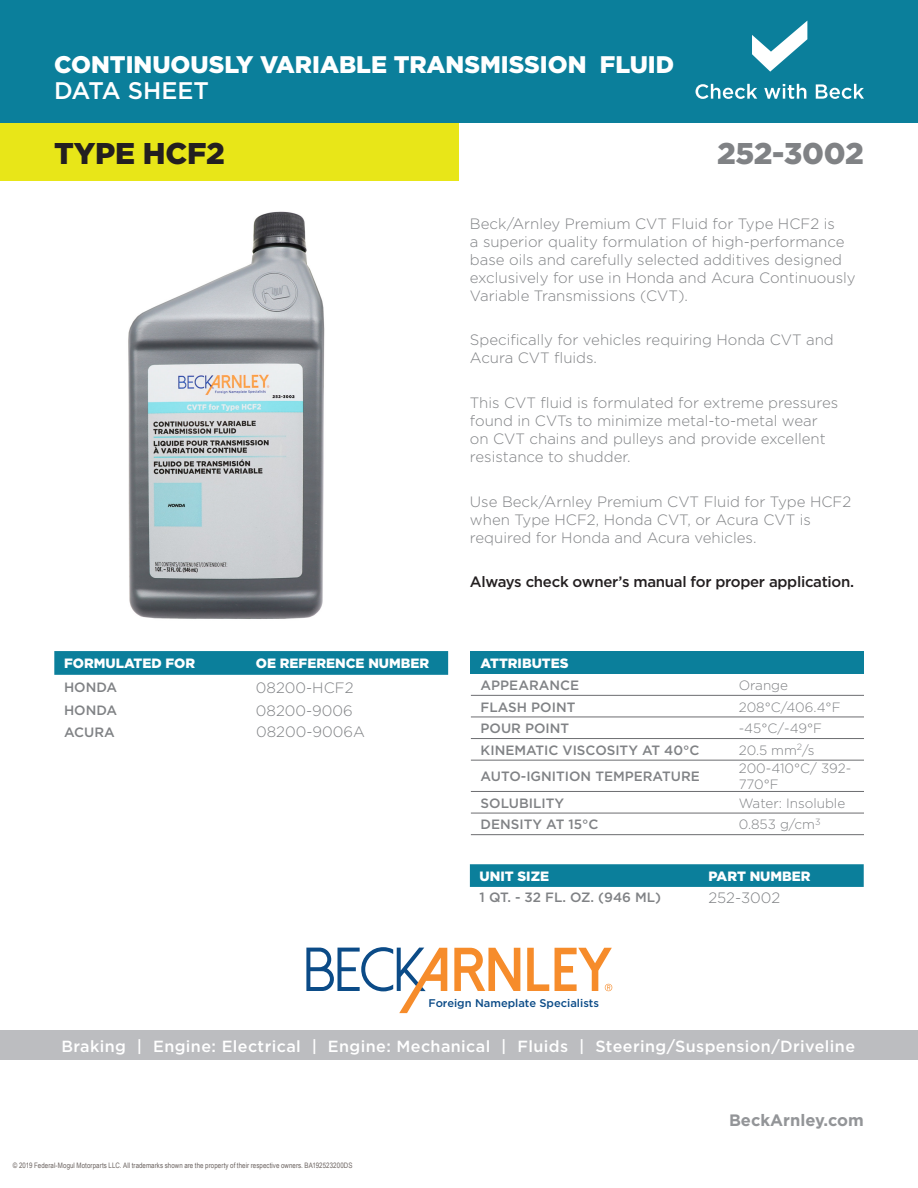
<style>
.page{position:relative;width:918px;height:1188px;background:#fff}
.page>*{position:absolute;margin:0;border:0;box-sizing:border-box;transform-origin:0 0}
.t1{font:900 30px "Gotham";letter-spacing:-.01em;color:#231f20}
.t2{font:900 30px "Gotham";letter-spacing:-.01em;color:#808285}
.t3{font:900 24px/26px "Gotham";color:#fff}
.t4{font:700 16.5px "Gotham";color:#939598}
.t5{font:500 16.2px "Gotham";letter-spacing:.025em;color:#fff}
.PROD_BULLETS{font:300 15px/18px "Gotham";color:#808285}
.PROD_BULLETS-2{font:500 15px "Gotham";letter-spacing:-.02em;color:#231f20}
.PROD_DESCRIPTION{font:300 15px "Gotham";color:#808285}
.PROD_DESCRIPTION-2{font:500 13.5px "Gotham";color:#808285}
.PROD_DESCRIPTION-3{font:300 13.5px/16.2px "Gotham";color:#808285}
.t6{font:900 13.5px "Gotham";color:#fff}
.t7{font:500 11.1px "Gotham";color:#0b4b87}
.t8{font:7.5px "Arial Narrow";letter-spacing:.01em;color:#6b6360}
.s1{font-weight:500}
</style>
<div class="page">
<img style="left:128px;top:211px;width:197px;height:408px">
<svg style="left:54px;top:651px;width:394px;height:24px;background:#0d809c"></svg>
<svg style="left:470px;top:864px;width:394px;height:23px;background:#0e809c"></svg>
<div style="left:0;top:123px;width:459px;height:57px;background:#e8e618"></div>
<div style="left:0;top:0;width:918px;height:123px;background:#0b7f9b"></div>
<div style="left:0;top:1030px;width:918px;height:30px;background:#bcbdc0"></div>
<svg style="left:306px;top:947px;width:141px;height:66px"></svg>
<svg style="left:454px;top:948px;width:66px;height:43px"></svg>
<svg style="left:527px;top:948px;width:22px;height:43px"></svg>
<svg style="left:555px;top:948px;width:57px;height:43px"></svg>
<div style="left:471px;top:651px;width:393px;height:23px;background:#0b7f9b"></div>
<hr style="left:471px;top:695px;width:258px;height:1px;background:#6c6d70">
<hr style="left:729px;top:695px;width:135px;height:1px;background:#6c6d70">
<hr style="left:471px;top:717px;width:258px;height:1px;background:#6c6d70">
<hr style="left:729px;top:717px;width:135px;height:1px;background:#6c6d70">
<hr style="left:471px;top:738px;width:258px;height:1px;background:#6c6d70">
<hr style="left:729px;top:738px;width:135px;height:1px;background:#6c6d70">
<hr style="left:471px;top:760px;width:258px;height:1px;background:#6c6d70">
<hr style="left:729px;top:760px;width:135px;height:1px;background:#6c6d70">
<hr style="left:471px;top:791px;width:258px;height:1px;background:#6c6d70">
<hr style="left:729px;top:791px;width:135px;height:1px;background:#6c6d70">
<hr style="left:471px;top:813px;width:258px;height:1px;background:#6c6d70">
<hr style="left:729px;top:813px;width:135px;height:1px;background:#6c6d70">
<hr style="left:471px;top:834px;width:258px;height:1px;background:#6c6d70">
<hr style="left:729px;top:834px;width:135px;height:1px;background:#6c6d70">
<svg style="left:696px;top:84px;width:61px;height:15px"></svg>
<svg style="left:764px;top:84px;width:42px;height:15px"></svg>
<svg style="left:816px;top:84px;width:48px;height:15px"></svg>
<svg style="left:752px;top:21px;width:55px;height:51px"></svg>
<p class="t3" style="left:54px;top:51px;width:622px">CONTINUOUSLY VARIABLE TRANSMISSION FLUID<br><span class="s1">DATA SHEET</span></p>
<p class="t1" style="left:54px;top:132px;width:172px">TYPE HCF2</p>
<p class="t2" style="left:717px;top:133px;width:148px">252-3002</p>
<p class="t6" style="left:64px;top:654px;width:133px">FORMULATED FOR</p>
<p class="t6" style="left:256px;top:654px;width:175px">OE REFERENCE NUMBER</p>
<p class="PROD_DESCRIPTION-2" style="left:64px;top:678px;width:54px">HONDA</p>
<p class="PROD_DESCRIPTION" style="left:256px;top:678px;width:99px">08200-HCF2</p>
<p class="PROD_DESCRIPTION-2" style="left:64px;top:701px;width:54px">HONDA</p>
<p class="PROD_DESCRIPTION" style="left:256px;top:701px;width:98px">08200-9006</p>
<p class="PROD_DESCRIPTION-2" style="left:64px;top:723px;width:52px">ACURA</p>
<p class="PROD_DESCRIPTION" style="left:256px;top:723px;width:110px">08200-9006A</p>
<p class="PROD_BULLETS" style="left:470px;top:214px;width:387px">Beck/Arnley Premium CVT Fluid for Type HCF2 is<br>a superior quality formulation of high-performance base oils and carefully selected additives designed exclusively for use in Honda and Acura Continuously Variable Transmissions (CVT).</p>
<p class="PROD_BULLETS" style="left:470px;top:331px;width:365px">Specifically for vehicles requiring Honda CVT and<br>Acura CVT fluids.</p>
<p class="PROD_BULLETS" style="left:470px;top:393px;width:370px">This CVT fluid is formulated for extreme pressures found in CVTs to minimize metal-to-metal wear on CVT chains and pulleys and provide excellent resistance to shudder.</p>
<p class="PROD_BULLETS" style="left:470px;top:492px;width:383px">Use Beck/Arnley Premium CVT Fluid for Type HCF2 when Type HCF2, Honda CVT, or Acura CVT is required for Honda and Acura vehicles.</p>
<p class="PROD_BULLETS-2" style="left:470px;top:572px;width:386px">Always check owner’s manual for proper application.</p>
<p class="t6" style="left:481px;top:654px;width:90px">ATTRIBUTES</p>
<p class="PROD_DESCRIPTION-2" style="left:481px;top:676px;width:100px">APPEARANCE</p>
<p class="PROD_DESCRIPTION-3" style="left:739px;top:677px;width:51px">Orange</p>
<p class="PROD_DESCRIPTION-2" style="left:481px;top:698px;width:96px">FLASH POINT</p>
<p class="PROD_DESCRIPTION-3" style="left:739px;top:698px;width:103px">208°C/406.4°F</p>
<p class="PROD_DESCRIPTION-2" style="left:481px;top:720px;width:90px">POUR POINT</p>
<p class="PROD_DESCRIPTION-3" style="left:739px;top:720px;width:85px">-45°C/-49°F</p>
<p class="PROD_DESCRIPTION-2" style="left:481px;top:741px;width:221px">KINEMATIC VISCOSITY AT 40°C</p>
<p class="PROD_DESCRIPTION-3" style="left:739px;top:742px;width:77px">20.5 mm<sup>2</sup>/s</p>
<p class="PROD_DESCRIPTION-2" style="left:481px;top:768px;width:221px">AUTO-IGNITION TEMPERATURE</p>
<p class="PROD_DESCRIPTION-3" style="left:739px;top:760px;width:114px">200-410°C/ 392-<br>770°F</p>
<p class="PROD_DESCRIPTION-2" style="left:481px;top:794px;width:85px">SOLUBILITY</p>
<p class="PROD_DESCRIPTION-3" style="left:739px;top:794px;width:108px">Water: Insoluble</p>
<p class="PROD_DESCRIPTION-2" style="left:481px;top:816px;width:119px">DENSITY AT 15°C</p>
<p class="PROD_DESCRIPTION-3" style="left:739px;top:816px;width:83px">0.853 g/cm<sup>3</sup></p>
<p class="t6" style="left:480px;top:867px;width:71px">UNIT SIZE</p>
<p class="t6" style="left:708px;top:867px;width:104px">PART NUMBER</p>
<p class="PROD_DESCRIPTION-2" style="left:480px;top:888px;width:183px">1 QT. - 32 FL. OZ. (946 ML)</p>
<p class="PROD_DESCRIPTION" style="left:708px;top:888px;width:73px">252-3002</p>
<p class="t7" style="left:428px;top:996px;width:172px">Foreign Nameplate Specialists</p>
<p class="t5" style="left:61px;top:1035px;width:795px">Braking | Engine: Electrical | Engine: Mechanical | Fluids | Steering/Suspension/Driveline</p>
<p class="t8" style="left:13px;top:1160px;width:341px">© 2019 Federal-Mogul Motorparts LLC. All trademarks shown are the property of their respective owners. BA192523200DS</p>
<p class="t4" style="left:729px;top:1110px;width:136px">BeckArnley.com</p>
</div>
